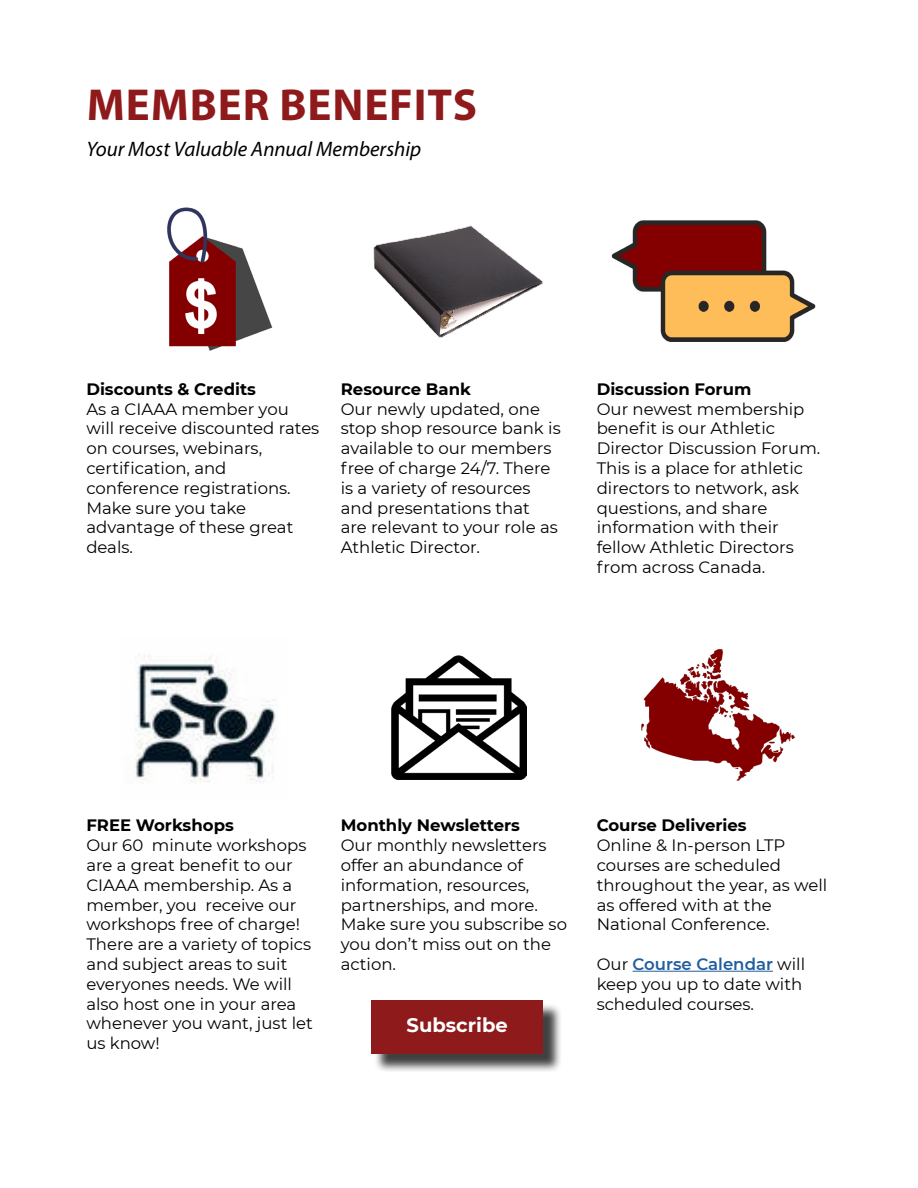
<style>
.page{position:relative;width:918px;height:1188px;background:#fff}
.page>*{position:absolute;margin:0;border:0;box-sizing:border-box;transform-origin:0 0}
.t1{font:700 45px "Myriad Pro";letter-spacing:.02em;color:#8f1a1c}
.t2{font:italic 21px "Myriad Pro";color:#000}
.t3{font:700 19.5px "Montserrat";color:#fff}
.t4{font:16.5px/19.8px "Montserrat";color:#000}
.t5{font:700 16.5px "Montserrat";color:#000}
.s1{font-weight:600;color:#215e9e}
</style>
<div class="page">
<img style="left:167px;top:207px;width:106px;height:144px">
<img style="left:373px;top:225px;width:170px;height:113px">
<img style="left:611px;top:220px;width:205px;height:122px">
<img style="left:135px;top:654px;width:141px;height:129px">
<img style="left:392px;top:655px;width:134px;height:124px">
<img style="left:641px;top:649px;width:154px;height:132px">
<hr style="left:633px;top:971px;width:140px;height:1px;background:#215e9e">
<div style="left:373px;top:1002px;width:189px;height:71px;background:#000;opacity:.75"></div>
<div style="left:371px;top:1000px;width:172px;height:54px;background:#8f1a1c"></div>
<h1 class="t1" style="left:87px;top:76px;width:392px">MEMBER BENEFITS</h1>
<p class="t2" style="left:86px;top:136px;width:336px">Your Most Valuable Annual Membership</p>
<p class="t5" style="left:86px;top:377px;width:171px">Discounts &amp; Credits</p>
<p class="t4" style="left:86px;top:398px;width:234px">As a CIAAA member you will receive discounted rates on courses, webinars, certification, and conference registrations.<br>Make sure you take advantage of these great deals.</p>
<p class="t5" style="left:341px;top:377px;width:132px">Resource Bank</p>
<p class="t4" style="left:341px;top:398px;width:221px">Our newly updated, one stop shop resource bank is available to our members free of charge 24/7. There is a variety of resources and presentations that<br>are relevant to your role as<br>Athletic Director.</p>
<p class="t5" style="left:597px;top:377px;width:156px">Discussion Forum</p>
<p class="t4" style="left:597px;top:398px;width:225px">Our newest membership benefit is our Athletic<br>Director Discussion Forum.<br>This is a place for athletic directors to network, ask questions, and share information with their fellow Athletic Directors from across Canada.</p>
<p class="t5" style="left:86px;top:814px;width:149px">FREE Workshops</p>
<p class="t4" style="left:86px;top:835px;width:228px">Our 60 minute workshops are a great benefit to our<br>CIAAA membership. As a member, you receive our workshops free of charge!<br>There are a variety of topics and subject areas to suit everyones needs. We will also host one in your area whenever you want, just let us know!</p>
<p class="t5" style="left:341px;top:814px;width:181px">Monthly Newsletters</p>
<p class="t4" style="left:341px;top:835px;width:228px">Our monthly newsletters offer an abundance of information, resources, partnerships, and more.<br>Make sure you subscribe so you don’t miss out on the action.</p>
<p class="t3" style="left:407px;top:1011px;width:103px">Subscribe</p>
<p class="t5" style="left:597px;top:814px;width:152px">Course Deliveries</p>
<p class="t4" style="left:597px;top:835px;width:232px">Online &amp; In-person LTP courses are scheduled throughout the year, as well as offered with at the<br>National Conference.</p>
<p class="t4" style="left:597px;top:954px;width:210px">Our <span class="s1">Course Calendar</span> will keep you up to date with scheduled courses.</p>
</div>
